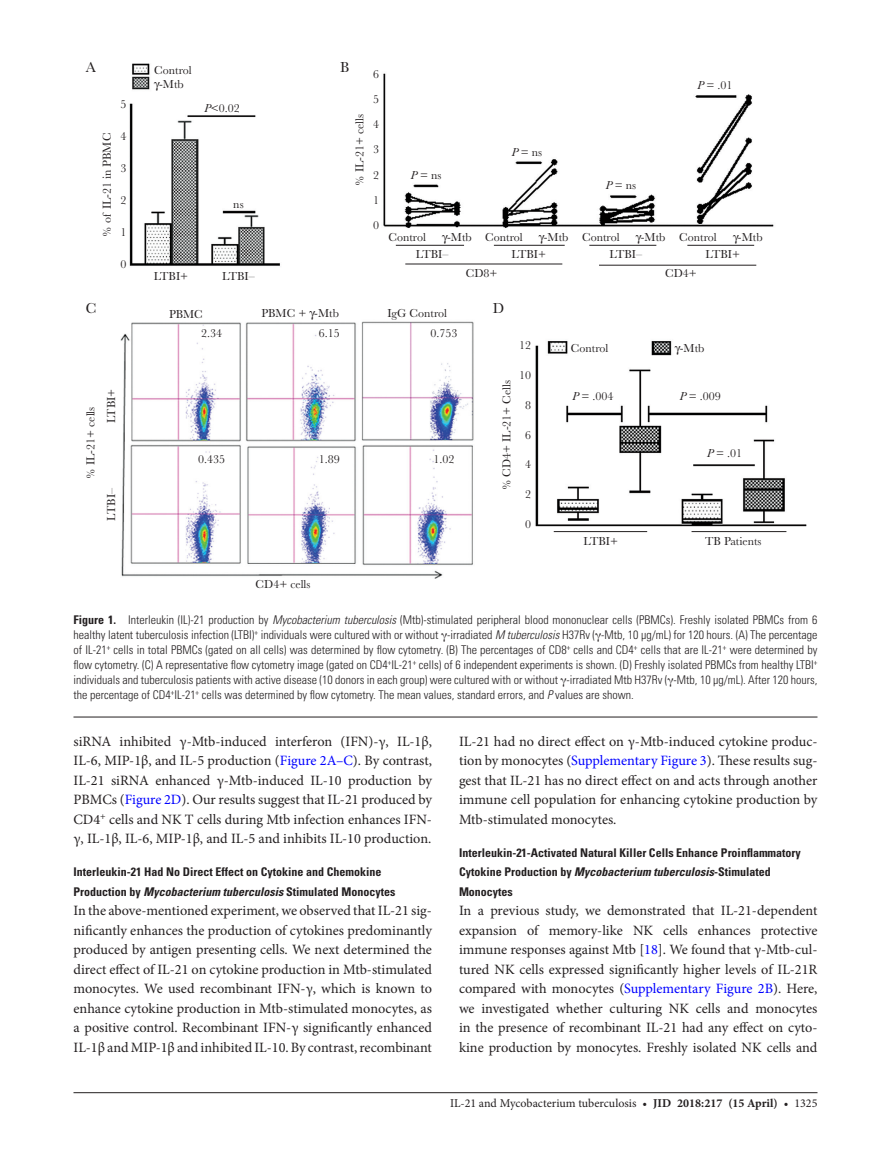
<style>
.page{position:relative;width:891px;height:1174px;background:#fff}
.page>*{position:absolute;margin:0;border:0;box-sizing:border-box;transform-origin:0 0}
.t1{font:15px "Baskerville MT Std";color:#231f20}
.t2{font:14.25px/19.5px "Minion Pro";color:#231f20;text-align:justify}
.t3{font:300 condensed 12px/15px "Univers LT Std";color:#231f20;text-align:justify}
.t4{font:12px/25px "Baskerville MT Std";color:#231f20}
.t5{font:700 condensed 12px/19.5px "Univers LT Std";color:#231f20}
.t6{font:12px "Minion Pro";color:#231f20}
.s1{font-style:italic}
.s2{font-weight:700}
.s3{font-family:"Gandhari Unicode";font-weight:400;font-stretch:normal}
.s4{color:#00f}
</style>
<div class="page">
<hr style="left:73px;top:1092px;width:744px;height:1px;background:#231f20">
<hr style="left:73px;top:717px;width:744px;height:1px;background:#231f20">
<img style="left:121px;top:64px;width:685px;height:515px">
<hr style="left:396px;top:245px;width:68px;height:1px;background:#231f20">
<hr style="left:494px;top:245px;width:71px;height:1px;background:#231f20">
<hr style="left:405px;top:264px;width:157px;height:1px;background:#231f20">
<hr style="left:589px;top:245px;width:67px;height:1px;background:#231f20">
<hr style="left:687px;top:245px;width:67px;height:1px;background:#231f20">
<hr style="left:599px;top:265px;width:157px;height:1px;background:#231f20">
<hr style="left:554px;top:531px;width:93px;height:1px;background:#231f20">
<hr style="left:692px;top:531px;width:94px;height:1px;background:#231f20">
<svg style="left:442px;top:235px;width:6px;height:8px"></svg>
<svg style="left:539px;top:235px;width:6px;height:8px"></svg>
<svg style="left:636px;top:235px;width:6px;height:8px"></svg>
<svg style="left:733px;top:235px;width:6px;height:8px"></svg>
<svg style="left:154px;top:82px;width:6px;height:9px"></svg>
<svg style="left:675px;top:346px;width:6px;height:9px"></svg>
<svg style="left:309px;top:311px;width:6px;height:9px"></svg>
<p class="t1" style="left:86px;top:58px;width:12px">A</p>
<p class="t1" style="left:340px;top:58px;width:11px">B</p>
<p class="t4" style="left:154px;top:58px;width:39px">Control</p>
<p class="t4" style="left:94px;top:237px;width:105px;rotate:-90deg">% of IL-21 in PBMC</p>
<p class="t4" style="left:120px;top:92px;width:7px">5</p>
<p class="t4" style="left:120px;top:124px;width:7px">4</p>
<p class="t4" style="left:120px;top:156px;width:7px">3</p>
<p class="t4" style="left:120px;top:188px;width:7px">2</p>
<p class="t4" style="left:120px;top:220px;width:7px">1</p>
<p class="t4" style="left:120px;top:252px;width:7px">0</p>
<p class="t4" style="left:159px;top:71px;width:26px">-Mtb</p>
<p class="t4" style="left:204px;top:95px;width:37px"><span class="s1">P</span>&lt;0.02</p>
<p class="t4" style="left:154px;top:264px;width:36px">LTBI+</p>
<p class="t4" style="left:233px;top:191px;width:12px">ns</p>
<p class="t4" style="left:222px;top:264px;width:34px">LTBI–</p>
<p class="t4" style="left:347px;top:186px;width:73px;rotate:-90deg">% IL-21+ cells</p>
<p class="t4" style="left:373px;top:62px;width:7px;text-align:justify">6<br>5<br>4<br>3<br>2</p>
<p class="t4" style="left:373px;top:187px;width:7px">1<br>0</p>
<p class="t4" style="left:411px;top:162px;width:32px"><span class="s1">P</span> = ns</p>
<p class="t4" style="left:511px;top:139px;width:32px"><span class="s1">P</span> = ns</p>
<p class="t4" style="left:605px;top:173px;width:32px"><span class="s1">P</span> = ns</p>
<p class="t4" style="left:697px;top:72px;width:37px"><span class="s1">P</span> = .01</p>
<p class="t4" style="left:512px;top:228px;width:36px;line-height:17.4px;text-indent:-64px">-Mtb Control<br>LTBI+</p>
<p class="t4" style="left:466px;top:261px;width:33px">CD8+</p>
<p class="t4" style="left:665px;top:261px;width:33px">CD4+</p>
<p class="t4" style="left:609px;top:228px;width:34px;line-height:17.4px;text-indent:-66px">-Mtb Control<br>LTBI–</p>
<p class="t4" style="left:706px;top:228px;width:36px;line-height:17.4px;text-indent:-65px">-Mtb Control<br>LTBI+</p>
<p class="t4" style="left:738px;top:224px;width:26px">-Mtb</p>
<p class="t4" style="left:416px;top:228px;width:34px;line-height:17.4px;text-indent:-27px">Control<br>LTBI–</p>
<p class="t1" style="left:86px;top:300px;width:12px">C</p>
<p class="t1" style="left:493px;top:300px;width:13px">D</p>
<p class="t4" style="left:261px;top:301px;width:79px">PBMC + -Mtb</p>
<p class="t4" style="left:201px;top:304px;width:22px;line-height:20px;text-indent:-32px">PBMC<br>2.34</p>
<p class="t4" style="left:387px;top:301px;width:61px">IgG Control</p>
<p class="t4" style="left:319px;top:321px;width:22px">6.15</p>
<p class="t4" style="left:430px;top:321px;width:28px">0.753</p>
<p class="t4" style="left:78px;top:479px;width:73px;rotate:-90deg">% IL-21+ cells</p>
<p class="t4" style="left:99px;top:423px;width:36px;rotate:-90deg">LTBI+</p>
<p class="t4" style="left:99px;top:521px;width:34px;rotate:-90deg">LTBI–</p>
<p class="t4" style="left:198px;top:447px;width:28px">0.435</p>
<p class="t4" style="left:319px;top:447px;width:22px">1.89</p>
<p class="t4" style="left:433px;top:447px;width:22px">1.02</p>
<p class="t4" style="left:494px;top:490px;width:112px;rotate:-90deg">% CD4+ IL-21+ Cells</p>
<p class="t4" style="left:519px;top:333px;width:13px">12</p>
<p class="t4" style="left:519px;top:363px;width:13px">10</p>
<p class="t4" style="left:525px;top:392px;width:7px">8</p>
<p class="t4" style="left:525px;top:422px;width:7px">6</p>
<p class="t4" style="left:525px;top:452px;width:7px">4</p>
<p class="t4" style="left:525px;top:482px;width:7px">2</p>
<p class="t4" style="left:525px;top:512px;width:7px">0</p>
<p class="t4" style="left:256px;top:572px;width:56px">CD4+ cells</p>
<p class="t4" style="left:571px;top:336px;width:39px">Control</p>
<p class="t4" style="left:572px;top:384px;width:43px"><span class="s1">P</span> = .004</p>
<p class="t4" style="left:679px;top:384px;width:43px"><span class="s1">P</span> = .009</p>
<p class="t4" style="left:680px;top:336px;width:26px">-Mtb</p>
<p class="t4" style="left:584px;top:528px;width:36px">LTBI+</p>
<p class="t4" style="left:707px;top:441px;width:37px"><span class="s1">P</span> = .01</p>
<p class="t4" style="left:705px;top:528px;width:58px">TB Patients</p>
<p class="t3" style="left:73px;top:613px;width:746px"><span class="s2">Figure 1.</span> Interleukin (IL)-21 production by <span class="s1">Mycobacterium tuberculosis</span> (Mtb)-stimulated peripheral blood mononuclear cells (PBMCs). Freshly isolated PBMCs from 6 healthy latent tuberculosis infection (LTBI)<sup>+</sup> individuals were cultured with or without <span class="s3">γ</span>-irradiated <span class="s1">M tuberculosis</span> H37Rv (<span class="s3">γ</span>-Mtb, 10 μg/mL) for 120 hours. (A) The percentage of IL-21<sup>+</sup> cells in total PBMCs (gated on all cells) was determined by flow cytometry. (B) The percentages of CD8<sup>+</sup> cells and CD4<sup>+</sup> cells that are IL-21<sup>+</sup> were determined by flow cytometry. (C) A representative flow cytometry image (gated on CD4<sup>+</sup>IL-21<sup>+</sup> cells) of 6 independent experiments is shown. (D) Freshly isolated PBMCs from healthy LTBI<sup>+ </sup>individuals and tuberculosis patients with active disease (10 donors in each group) were cultured with or without <span class="s3">γ</span>-irradiated Mtb H37Rv (<span class="s3">γ</span>-Mtb, 10 μg/mL). After 120 hours, the percentage of CD4<sup>+</sup>IL-21<sup>+</sup> cells was determined by flow cytometry. The mean values, standard errors, and <span class="s1">P</span> values are shown.</p>
<p class="t2" style="left:73px;top:732px;width:360px">siRNA inhibited γ-Mtb-induced interferon (IFN)-γ, IL-1β, IL-6, MIP-1β, and IL-5 production (<span class="s4">Figure 2A–C</span>). By contrast, IL-21 siRNA enhanced γ-Mtb-induced IL-10 production by PBMCs (<span class="s4">Figure 2D</span>). Our results suggest that IL-21 produced by CD4<sup>+</sup> cells and NK T cells during Mtb infection enhances IFN&shy;γ, IL-1β, IL-6, MIP-1β, and IL-5 and inhibits IL-10 production.</p>
<p class="t5" style="left:73px;top:862px;width:323px">Interleukin-21 Had No Direct Effect on Cytokine and Chemokine<br>Production by <span class="s1">Mycobacterium tuberculosis</span> Stimulated Monocytes</p>
<p class="t2" style="left:73px;top:901px;width:360px">In the above-mentioned experiment, we observed that IL-21 sig&shy;nificantly enhances the production of cytokines predominantly produced by antigen presenting cells. We next determined the direct effect of IL-21 on cytokine production in Mtb-stimulated monocytes. We used recombinant IFN-γ, which is known to enhance cytokine production in Mtb-stimulated monocytes, as a positive control. Recombinant IFN-γ significantly enhanced IL-1β and MIP-1β and inhibited IL-10. By contrast, recombinant</p>
<p class="t2" style="left:459px;top:731px;width:360px">IL-21 had no direct effect on γ-Mtb-induced cytokine produc&shy;tion by monocytes (<span class="s4">Supplementary Figure 3</span>). These results sug&shy;gest that IL-21 has no direct effect on and acts through another immune cell population for enhancing cytokine production by Mtb-stimulated monocytes.</p>
<p class="t5" style="left:459px;top:843px;width:343px">Interleukin-21-Activated Natural Killer Cells Enhance Proinflammatory<br>Cytokine Production by <span class="s1">Mycobacterium tuberculosis</span>-Stimulated<br>Monocytes</p>
<p class="t2" style="left:459px;top:901px;width:360px">In a previous study, we demonstrated that IL-21-dependent expansion of memory-like NK cells enhances protective immune responses against Mtb [<span class="s4">18</span>]. We found that γ-Mtb-cul&shy;tured NK cells expressed significantly higher levels of IL-21R compared with monocytes (<span class="s4">Supplementary Figure 2B</span>). Here, we investigated whether culturing NK cells and monocytes in the presence of recombinant IL-21 had any effect on cyto&shy;kine production by monocytes. Freshly isolated NK cells and</p>
<p class="t6" style="left:450px;top:1095px;width:369px">IL-21 and Mycobacterium tuberculosis • <span class="s2">JID 2018:217 (15 April)</span> • 1325</p>
</div>
